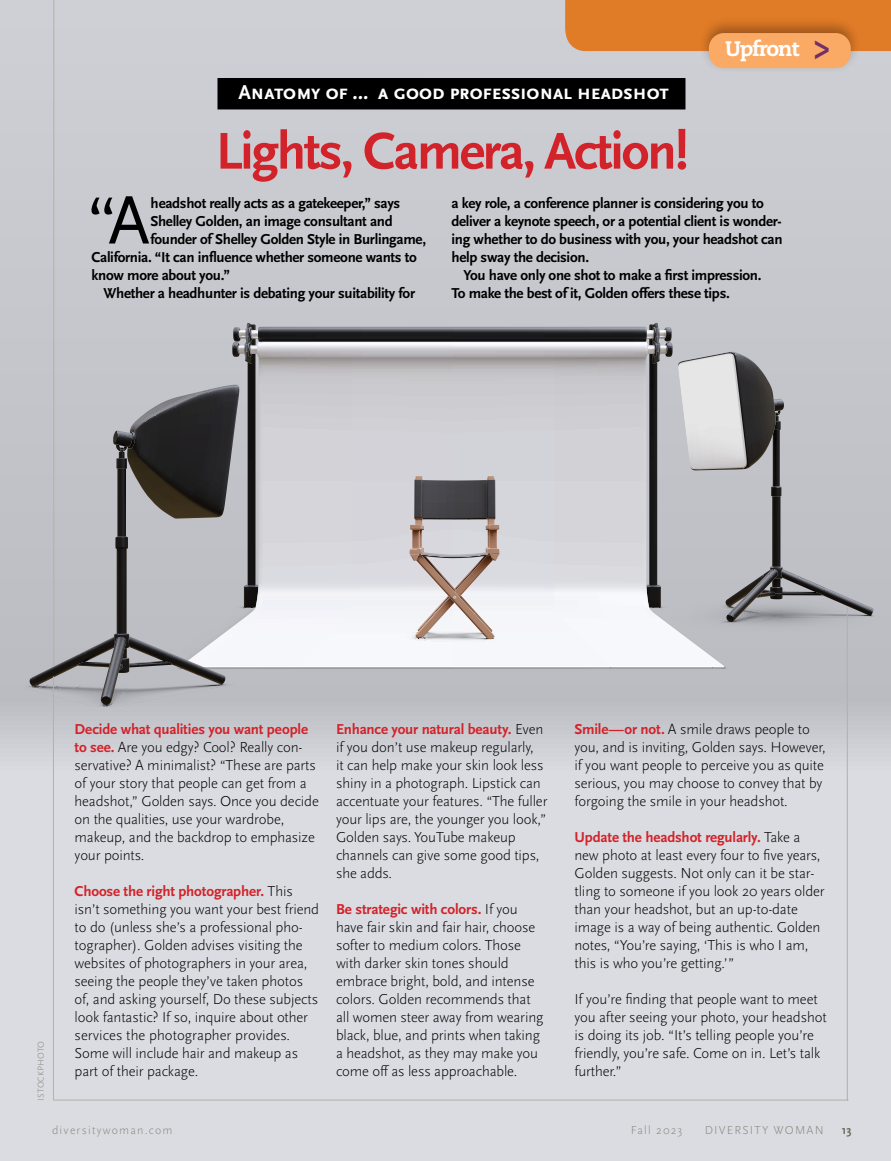
<style>
.page{position:relative;width:891px;height:1161px;background:#dbdce1}
.page>*{position:absolute;margin:0;border:0;box-sizing:border-box;transform-origin:0 0}
.t1{font:69.6px "Scala Sans Pro";color:#000}
.t2{font:700 54px "Scala Sans Pro";letter-spacing:-.04em;color:#d2232a}
.t3{font:700 21px "Scala Sans Pro";letter-spacing:-.02em;color:#fff}
.t4{font:800 21px "Caecilia LT Pro 85";letter-spacing:-.05em;color:#fff}
.t5{font:300 15px/18px "Scala Sans Pro";letter-spacing:-.01em;color:#000}
.t6{font:700 15px/18px "Scala Sans Pro";letter-spacing:-.02em;color:#000}
.t7{font:300 12px "Scala Sans Pro";letter-spacing:.1em;color:#868b82}
.t8{font:700 12px "Scala Sans Pro";color:#6a6559}
.t9{font:300 9px "Scala Sans Pro";letter-spacing:.01em;color:#868b82}
.s1{font-size:36px;color:#6f2f68}
.s2{font-weight:700;color:#d2232a}
</style>
<div class="page">
<div style="left:0;top:0;width:891px;height:1044px;background:#cfd0d6"></div>
<svg style="left:21px;top:323px;width:870px;height:384px"></svg>
<div style="left:565px;top:0;width:326px;height:51px;background:#e07b27"></div>
<div style="left:698px;top:17px;width:163px;height:56px;background:#000;opacity:.3"></div>
<div style="left:709px;top:33px;width:142px;height:35px;background:#faaa65;border-radius:15px"></div>
<hr style="left:54px;top:1100px;width:795px;height:1px;background:#b2b1a3">
<hr style="left:54px;top:0;width:1px;height:666px;background:#b2b1a3">
<hr style="left:53px;top:676px;width:1px;height:424px;background:#b2b1a3">
<hr style="left:847px;top:607px;width:1px;height:494px;background:#b2b1a3">
<div style="left:218px;top:78px;width:468px;height:31px;background:#000"></div>
<h3 class="t3" style="left:238px;top:80px;width:432px">Anatomy of … a good professional headshot</h3>
<h2 class="t2" style="left:216px;top:120px;width:475px">Lights, Camera, Action!</h2>
<h3 class="t4" style="left:725px;top:34px;width:106px">Upfront <span class="s1">&gt;</span></h3>
<h1 class="t1" style="left:86px;top:181px;width:65px">“A</h1>
<p class="t6" style="left:150px;top:194px;width:251px">headshot really acts as a gatekeeper,” says</p>
<p class="t6" style="left:150px;top:212px;width:244px">Shelley Golden, an image consultant and</p>
<p class="t6" style="left:150px;top:230px;width:277px">founder ofShelley Golden Style in Burlingame,</p>
<p class="t6" style="left:91px;top:248px;width:327px">California. “It can influence whether someone wants to</p>
<p class="t6" style="left:91px;top:266px;width:140px">know more about you.”</p>
<p class="t6" style="left:103px;top:284px;width:313px">Whether a headhunter is debating your suitability for</p>
<p class="t6" style="left:451px;top:194px;width:333px">a key role, a conference planner is considering you to deliver a keynote speech, or a potential client is wonder&shy;ing whether to do business with you, your headshot can help sway the decision.</p>
<p class="t6" style="left:451px;top:266px;width:312px;text-indent:12px">You have only one shot to make a first impression.<br>To make the best ofit, Golden offers these tips.</p>
<p class="t9" style="left:36px;top:1101px;width:61px;rotate:-90deg">ISTOCKPHOTO</p>
<p class="t5" style="left:75px;top:720px;width:246px"><span class="s2">Decide what qualities you want people to see.</span> Are you edgy? Cool? Really con&shy;servative? A minimalist? “These are parts of your story that people can get from a headshot,” Golden says. Once you decide on the qualities, use your wardrobe, makeup, and the backdrop to emphasize your points.</p>
<p class="t5" style="left:75px;top:882px;width:246px"><span class="s2">Choose the right photographer.</span> This isn’t something you want your best friend to do (unless she’s a professional pho&shy;tographer). Golden advises visiting the websites of photographers in your area, seeing the people they’ve taken photos of, and asking yourself, Do these subjects look fantastic? If so, inquire about other services the photographer provides.<br>Some will include hair and makeup as part of their package.</p>
<p class="t5" style="left:336px;top:720px;width:213px"><span class="s2">Enhance your natural beauty.</span> Even if you don’t use makeup regularly,<br>it can help make your skin look less shiny in a photograph. Lipstick can accentuate your features. “The fuller your lips are, the younger you look,”<br>Golden says. YouTube makeup channels can give some good tips, she adds.</p>
<p class="t5" style="left:336px;top:900px;width:209px"><span class="s2">Be strategic with colors.</span> If you have fair skin and fair hair, choose softer to medium colors. Those with darker skin tones should embrace bright, bold, and intense colors. Golden recommends that all women steer away from wearing black, blue, and prints when taking a headshot, as they may make you come off as less approachable.</p>
<p class="t5" style="left:574px;top:720px;width:253px"><span class="s2">Smile—or not.</span> A smile draws people to you, and is inviting, Golden says. However, if you want people to perceive you as quite serious, you may choose to convey that by forgoing the smile in your headshot.</p>
<p class="t5" style="left:574px;top:828px;width:252px"><span class="s2">Update the headshot regularly.</span> Take a new photo at least every four to five years, Golden suggests. Not only can it be star&shy;tling to someone if you look 20 years older than your headshot, but an up-to-date image is a way of being authentic. Golden notes, “You’re saying, ‘This is who I am, this is who you’re getting.’”</p>
<p class="t5" style="left:574px;top:990px;width:254px">If you’re finding that people want to meet you after seeing your photo, your headshot is doing its job. “It’s telling people you’re friendly, you’re safe. Come on in. Let’s talk further.”</p>
<p class="t7" style="left:52px;top:1123px;width:122px">diversitywoman.com</p>
<p class="t7" style="left:631px;top:1123px;width:53px">Fall 2023</p>
<p class="t7" style="left:705px;top:1123px;width:121px">DIVERSITY WOMAN</p>
<p class="t8" style="left:842px;top:1123px;width:11px">13</p>
</div>
